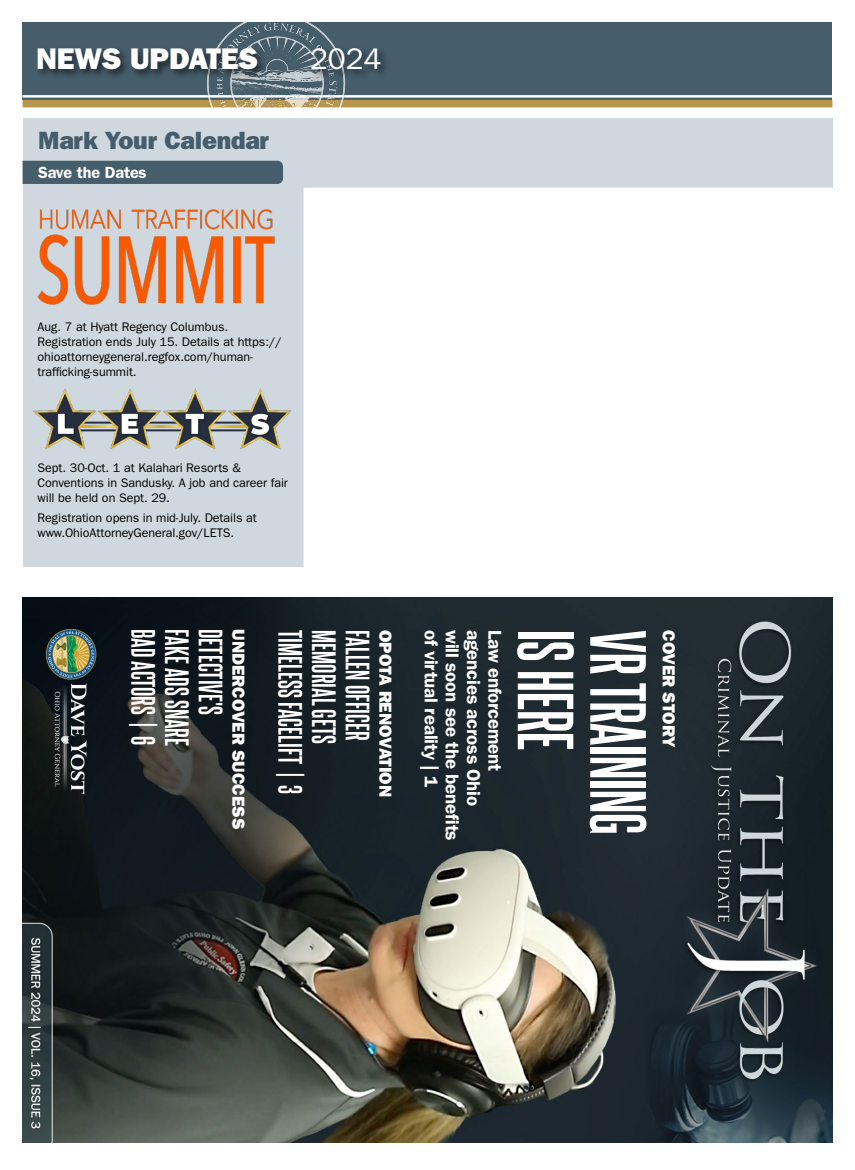
<style>
.page{position:relative;width:855px;height:1170px;background:#fff}
.page>*{position:absolute;margin:0;border:0;box-sizing:border-box;transform-origin:0 0}
.t1{font:700 67.5px "Steelfish Rg";letter-spacing:-.01em;color:#fff}
.t2{font:30px "ITC Franklin Gothic Std Hvy";letter-spacing:-.01em;color:#fff}
.t3{font:30px "ITC Franklin Gothic Std";color:#fff}
.t4{font:700 28.75px "Steelfish Rg";color:#fff}
.t5{font:25px "ITC Franklin Gothic Std Hvy";letter-spacing:-.01em;color:#465d6b}
.t6{font:600 18.75px "ITC Franklin Gothic Std";letter-spacing:-.01em;color:#fff}
.t7{font:17.5px "ITC Franklin Gothic Std Hvy";color:#fff}
.t8{font:600 16.25px "ITC Franklin Gothic Std";letter-spacing:-.01em;color:#fff}
.t9{font:12.5px/15px "ITC Franklin Gothic Std";letter-spacing:-.005em;color:#000}
</style>
<div class="page">
<div style="left:22px;top:22px;width:810px;height:78px;background:#465d6b"></div>
<div style="left:26px;top:100px;width:803px;height:7px;background:#b8974d"></div>
<hr style="left:23px;top:95px;width:810px;height:3px;background:#fff">
<img style="left:203px;top:22px;width:146px;height:85px">
<div style="left:36px;top:46px;width:354px;height:34px;background:#000;opacity:.54"></div>
<div style="left:23px;top:118px;width:809px;height:449px;background:#ced8de"></div>
<div style="left:304px;top:188px;width:535px;height:391px;background:#fff"></div>
<div style="left:23px;top:161px;width:260px;height:23px;background:#465d6b"></div>
<img style="left:22px;top:598px;width:810px;height:544px">
<img style="left:33px;top:388px;width:258px;height:61px">
<img style="left:37px;top:209px;width:238px;height:96px">
<h2 class="t2" style="left:36px;top:41px;width:224px">NEWS UPDATES</h2>
<h2 class="t3" style="left:310px;top:42px;width:73px">2024</h2>
<p class="t5" style="left:38px;top:126px;width:232px">Mark Your Calendar</p>
<p class="t8" style="left:38px;top:162px;width:110px">Save the Dates</p>
<p class="t9" style="left:38px;top:319px;width:246px">Aug. 7 at Hyatt Regency Columbus.<br>Registration ends July 15. Details at https:// ohioattorneygeneral.regfox.com/human&shy;trafficking-summit.</p>
<p class="t9" style="left:38px;top:460px;width:252px">Sept. 30-Oct. 1 at Kalahari Resorts &amp;<br>Conventions in Sandusky. A job and career fair will be held on Sept. 29.</p>
<p class="t9" style="left:38px;top:511px;width:221px">Registration opens in mid-July. Details at</p>
<p class="t9" style="left:38px;top:526px;width:198px">www.OhioAttorneyGeneral.gov/LETS.</p>
<p class="t4" style="left:161px;top:629px;width:117px;rotate:90deg">BAD ACTORS | 6</p>
<p class="t4" style="left:194px;top:629px;width:119px;rotate:90deg">FAKE ADS SNARE</p>
<p class="t4" style="left:228px;top:629px;width:88px;rotate:90deg">DETECTIVE'S</p>
<p class="t7" style="left:249px;top:629px;width:202px;rotate:90deg">UNDERCOVER SUCCESS</p>
<p class="t6" style="left:442px;top:630px;width:159px;rotate:90deg">of virtual reality | 1</p>
<p class="t6" style="left:463px;top:630px;width:212px;rotate:90deg">will soon see the benefits</p>
<p class="t6" style="left:485px;top:630px;width:178px;rotate:90deg">agencies across Ohio</p>
<p class="t6" style="left:506px;top:630px;width:143px;rotate:90deg">Law enforcement</p>
<p class="t1" style="left:587px;top:630px;width:122px;rotate:90deg">IS HERE</p>
<p class="t1" style="left:659px;top:630px;width:206px;rotate:90deg">VR TRAINING</p>
<p class="t7" style="left:679px;top:630px;width:119px;rotate:90deg">COVER STORY</p>
<p class="t4" style="left:308px;top:630px;width:166px;rotate:90deg">TIMELESS FACELIFT | 3</p>
<p class="t4" style="left:341px;top:630px;width:115px;rotate:90deg">MEMORIAL GETS</p>
<p class="t4" style="left:375px;top:630px;width:112px;rotate:90deg">FALLEN OFFICER</p>
<p class="t7" style="left:396px;top:630px;width:168px;rotate:90deg">OPOTA RENOVATION</p>
</div>
